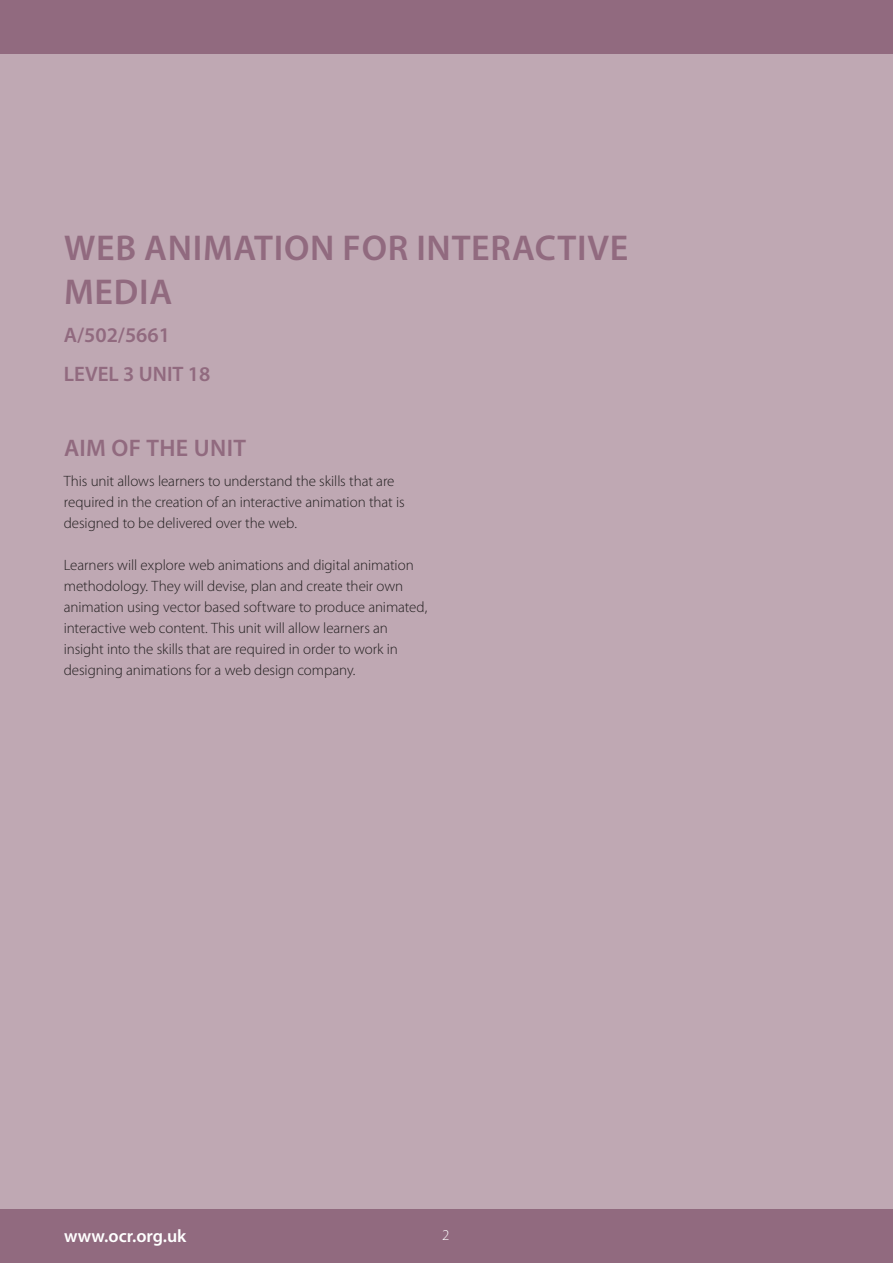
<style>
.page{position:relative;width:893px;height:1263px;background:#fff}
.page>*{position:absolute;margin:0;border:0;box-sizing:border-box;transform-origin:0 0}
.t1{font:600 36px/43.2px "Myriad Pro";letter-spacing:.02em;color:#916a7f}
.subhead{font:600 24px "Myriad Pro";letter-spacing:.015em;color:#916a7f}
.t2{font:600 21px "Myriad Pro";color:#916a7f}
.t3{font:600 18px "Myriad Pro";color:#fff}
.body{font:300 15px/21px "Myriad Pro";letter-spacing:-.005em;color:#231f20}
.heading_pale_brown{font:300 15px "Myriad Pro";color:#fff}
</style>
<div class="page">
<div style="left:0;top:1209px;width:893px;height:54px;background:#916a7f"></div>
<div style="left:0;top:0;width:893px;height:54px;background:#916a7f"></div>
<div style="left:0;top:55px;width:893px;height:1154px;background:#bfa8b3"></div>
<p class="t1" style="left:64px;top:226px;width:566px">WEB ANIMATION FOR INTERACTIVE<br>MEDIA</p>
<p class="t2" style="left:64px;top:322px;width:108px">A/502/5661</p>
<p class="t2" style="left:64px;top:360px;width:148px">LEVEL 3 UNIT 18</p>
<p class="subhead" style="left:64px;top:433px;width:183px">AIM OF THE UNIT</p>
<p class="body" style="left:64px;top:470px;width:342px">This unit allows learners to understand the skills that are required in the creation of an interactive animation that is designed to be delivered over the web.</p>
<p class="body" style="left:64px;top:554px;width:365px">Learners will explore web animations and digital animation methodology. They will devise, plan and create their own animation using vector based software to produce animated, interactive web content. This unit will allow learners an insight into the skills that are required in order to work in designing animations for a web design company.</p>
<p class="t3" style="left:64px;top:1225px;width:124px">www.ocr.org.uk</p>
<p class="heading_pale_brown" style="left:442px;top:1226px;width:9px">2</p>
</div>
